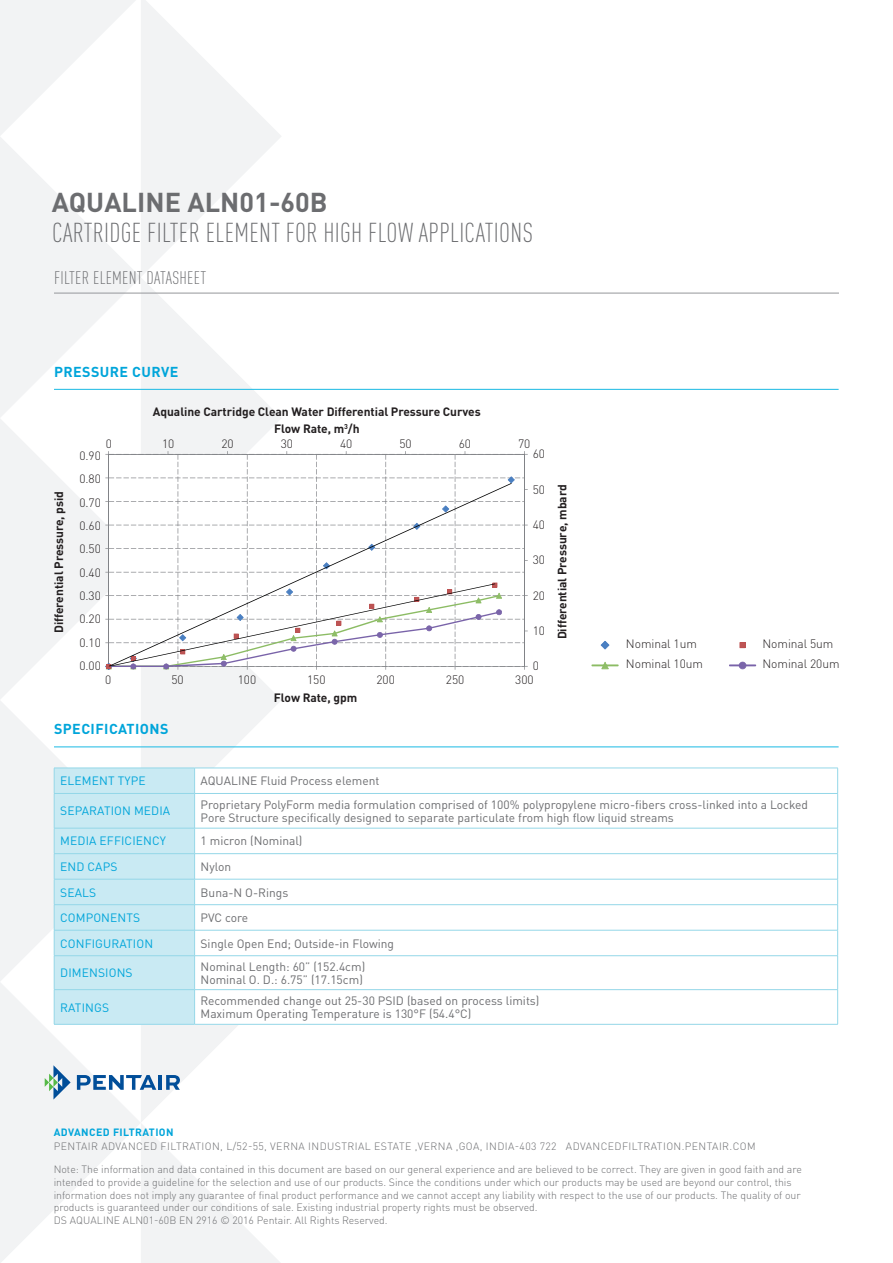
<style>
.page{position:relative;width:893px;height:1263px;background:#fff}
.page>*{position:absolute;margin:0;border:0;box-sizing:border-box;transform-origin:0 0}
.t1{font:300 condensed 27px "DIN Pro";letter-spacing:.01em;color:#6c6d70}
.t2{font:700 27px "DIN Pro";color:#6c6d70}
.t3{font:300 condensed 18px "DIN Pro";letter-spacing:.01em;color:#6c6d70}
.t4{font:700 14.25px "DIN Pro";letter-spacing:.03em;color:#00a5da}
.t5{font:12px/13.5px "DIN Pro";color:#6c6d70}
.t6{font:700 12px/17px "DIN Pro";letter-spacing:-.005em;color:#231f20;text-align:center}
.t7{font:300 12px/23.4px "DIN Pro";letter-spacing:-.005em;color:#231f20;text-align:justify}
.t8{font:12px "DIN Pro";letter-spacing:.01em;color:#00a5da}
.t9{font:300 10.5px/12.8px "DIN Pro";color:#6c6d70}
.t10{font:700 10.5px "DIN Pro";letter-spacing:.04em;color:#00a5da}
</style>
<div class="page">
<svg style="left:0;top:0;width:281px;height:136px;fill:#f5f6f7"></svg>
<svg style="left:0;top:136px;width:282px;height:282px;fill:#f4f5f8"></svg>
<svg style="left:0;top:418px;width:281px;height:282px;fill:#f2f3f4"></svg>
<svg style="left:0;top:700px;width:282px;height:282px;fill:#f2f3f4"></svg>
<svg style="left:0;top:982px;width:280px;height:281px"></svg>
<svg style="left:45px;top:1065px;width:26px;height:34px"></svg>
<svg style="left:77px;top:1075px;width:79px;height:15px"></svg>
<hr style="left:159px;top:1075px;width:3px;height:15px;background:#014e99">
<svg style="left:166px;top:1075px;width:14px;height:15px"></svg>
<hr style="left:54px;top:746px;width:785px;height:1px;background:#19b9e4">
<svg style="left:195px;top:769px;width:642px;height:255px"></svg>
<hr style="left:195px;top:768px;width:643px;height:1px;background:#94d7e8">
<svg style="left:837px;top:768px;width:1px;height:25px"></svg>
<hr style="left:195px;top:793px;width:643px;height:1px;background:#94d7e8">
<hr style="left:837px;top:794px;width:1px;height:34px;background:#94d7e8">
<hr style="left:195px;top:828px;width:643px;height:1px;background:#94d7e8">
<hr style="left:195px;top:853px;width:643px;height:1px;background:#94d7e8">
<hr style="left:195px;top:879px;width:643px;height:1px;background:#94d7e8">
<hr style="left:195px;top:904px;width:643px;height:1px;background:#94d7e8">
<hr style="left:195px;top:930px;width:643px;height:1px;background:#94d7e8">
<div style="left:54px;top:768px;width:141px;height:256px;background:#c9eaf3"></div>
<svg style="left:837px;top:828px;width:1px;height:127px"></svg>
<hr style="left:54px;top:955px;width:141px;height:1px;background:#94d7e8">
<hr style="left:54px;top:956px;width:1px;height:33px;background:#94d7e8">
<hr style="left:195px;top:955px;width:643px;height:1px;background:#94d7e8">
<hr style="left:194px;top:956px;width:1px;height:33px;background:#94d7e8">
<hr style="left:837px;top:956px;width:1px;height:33px;background:#94d7e8">
<hr style="left:54px;top:989px;width:141px;height:1px;background:#94d7e8">
<hr style="left:54px;top:990px;width:1px;height:34px;background:#94d7e8">
<hr style="left:195px;top:989px;width:643px;height:1px;background:#94d7e8">
<hr style="left:194px;top:990px;width:1px;height:34px;background:#94d7e8">
<hr style="left:837px;top:990px;width:1px;height:34px;background:#94d7e8">
<hr style="left:54px;top:1024px;width:141px;height:1px;background:#94d7e8">
<hr style="left:195px;top:1024px;width:643px;height:1px;background:#94d7e8">
<hr style="left:54px;top:389px;width:785px;height:1px;background:#19b9e4">
<hr style="left:54px;top:293px;width:785px;height:1px;background:#95979a">
<svg style="left:109px;top:455px;width:415px;height:118px"></svg>
<hr style="left:109px;top:454px;width:415px;height:1px;background:#818387">
<hr style="left:524px;top:454px;width:1px;height:212px;background:#818387">
<hr style="left:108px;top:454px;width:1px;height:212px;background:#818387">
<svg style="left:105px;top:451px;width:4px;height:4px"></svg>
<svg style="left:508px;top:476px;width:7px;height:7px"></svg>
<svg style="left:109px;top:483px;width:403px;height:100px"></svg>
<svg style="left:105px;top:583px;width:423px;height:87px"></svg>
<svg style="left:591px;top:641px;width:28px;height:29px"></svg>
<svg style="left:729px;top:642px;width:28px;height:28px"></svg>
<h1 class="t2" style="left:52px;top:180px;width:277px">AQUALINE ALN01-60B</h1>
<h1 class="t1" style="left:52px;top:214px;width:482px">CARTRIDGE FILTER ELEMENT FOR HIGH FLOW APPLICATIONS</h1>
<h2 class="t3" style="left:54px;top:265px;width:154px">FILTER ELEMENT DATASHEET</h2>
<h3 class="t4" style="left:54px;top:359px;width:126px">PRESSURE CURVE</h3>
<p class="t6" style="left:153px;top:402px;width:329px">Aqualine Cartridge Clean Water Differential Pressure Curves<br>Flow Rate, m<sup>3</sup>/h</p>
<p class="t7" style="left:106px;top:431px;width:8px">0</p>
<p class="t7" style="left:162px;top:431px;width:14px">10</p>
<p class="t7" style="left:221px;top:431px;width:14px">20</p>
<p class="t7" style="left:281px;top:431px;width:14px">30</p>
<p class="t7" style="left:340px;top:431px;width:14px">40</p>
<p class="t7" style="left:399px;top:431px;width:14px">50</p>
<p class="t7" style="left:459px;top:431px;width:14px">60</p>
<p class="t7" style="left:518px;top:431px;width:14px">70</p>
<p class="t7" style="left:79px;top:443px;width:23px">0.90<br>0.80<br>0.70<br>0.60<br>0.50<br>0.40<br>0.30<br>0.20<br>0.10<br>0.00</p>
<p class="t7" style="left:533px;top:441px;width:14px">60</p>
<p class="t7" style="left:533px;top:477px;width:14px">50</p>
<p class="t7" style="left:533px;top:512px;width:14px">40</p>
<p class="t7" style="left:533px;top:547px;width:14px">30</p>
<p class="t7" style="left:533px;top:583px;width:14px">20</p>
<p class="t7" style="left:533px;top:618px;width:14px">10</p>
<p class="t7" style="left:533px;top:653px;width:8px">0</p>
<p class="t6" style="left:49px;top:633px;width:144px;rotate:-90deg">Differential Pressure, psid</p>
<p class="t6" style="left:552px;top:639px;width:156px;rotate:-90deg">Differential Pressure, mbard</p>
<p class="t7" style="left:105px;top:667px;width:8px">0</p>
<p class="t7" style="left:171px;top:667px;width:14px">50</p>
<p class="t7" style="left:238px;top:667px;width:20px">100</p>
<p class="t7" style="left:307px;top:667px;width:20px">150</p>
<p class="t7" style="left:376px;top:667px;width:20px">200</p>
<p class="t7" style="left:446px;top:667px;width:20px">250</p>
<p class="t7" style="left:515px;top:667px;width:20px">300</p>
<h3 class="t4" style="left:54px;top:717px;width:116px">SPECIFICATIONS</h3>
<p class="t6" style="left:274px;top:687px;width:85px">Flow Rate, gpm</p>
<p class="t7" style="left:626px;top:631px;width:72px">Nominal 1um</p>
<p class="t7" style="left:762px;top:631px;width:72px">Nominal 5um</p>
<p class="t7" style="left:626px;top:651px;width:79px">Nominal 10um</p>
<p class="t7" style="left:762px;top:651px;width:79px">Nominal 20um</p>
<p class="t8" style="left:60px;top:771px;width:87px">ELEMENT TYPE</p>
<p class="t5" style="left:201px;top:773px;width:180px">AQUALINE Fluid Process element</p>
<p class="t8" style="left:60px;top:802px;width:112px">SEPARATION MEDIA</p>
<p class="t5" style="left:201px;top:796px;width:609px">Proprietary PolyForm media formulation comprised of 100% polypropylene micro-fibers cross-linked into a Locked<br>Pore Structure specifically designed to separate particulate from high flow liquid streams</p>
<p class="t8" style="left:60px;top:832px;width:107px">MEDIA EFFICIENCY</p>
<p class="t5" style="left:201px;top:833px;width:103px">1 micron (Nominal)</p>
<p class="t8" style="left:60px;top:857px;width:59px">END CAPS</p>
<p class="t5" style="left:201px;top:859px;width:32px">Nylon</p>
<p class="t8" style="left:60px;top:883px;width:37px">SEALS</p>
<p class="t5" style="left:201px;top:884px;width:89px">Buna-N O-Rings</p>
<p class="t8" style="left:60px;top:908px;width:81px">COMPONENTS</p>
<p class="t5" style="left:201px;top:910px;width:49px">PVC core</p>
<p class="t8" style="left:60px;top:934px;width:94px">CONFIGURATION</p>
<p class="t5" style="left:201px;top:935px;width:195px">Single Open End; Outside-in Flowing</p>
<p class="t8" style="left:60px;top:963px;width:74px">DIMENSIONS</p>
<p class="t5" style="left:201px;top:959px;width:166px;line-height:12.8px">Nominal Length: 60” (152.4cm)<br>Nominal O. D.: 6.75” (17.15cm)</p>
<p class="t8" style="left:60px;top:998px;width:50px">RATINGS</p>
<p class="t5" style="left:201px;top:992px;width:340px">Recommended change out 25-30 PSID (based on process limits)<br>Maximum Operating Temperature is 130°F (54.4°C)</p>
<p class="t10" style="left:54px;top:1124px;width:121px">ADVANCED FILTRATION</p>
<p class="t9" style="left:54px;top:1134px;width:750px;line-height:22.6px">PENTAIR ADVANCED FILTRATION, L/52-55, VERNA INDUSTRIAL ESTATE ,VERNA ,GOA, INDIA-403 722 ADVANCEDFILTRATION.PENTAIR.COM<br>Note: The information and data contained in this document are based on our general experience and are believed to be correct. They are given in good faith and are</p>
<p class="t9" style="left:54px;top:1175px;width:749px">intended to provide a guideline for the selection and use of our products. Since the conditions under which our products may be used are beyond our control, this information does not imply any guarantee of final product performance and we cannot accept any liability with respect to the use of our products. The quality of our products is guaranteed under our conditions of sale. Existing industrial property rights must be observed.<br>DS AQUALINE ALN01-60B EN 2916 © 2016 Pentair. All Rights Reserved.</p>
</div>
